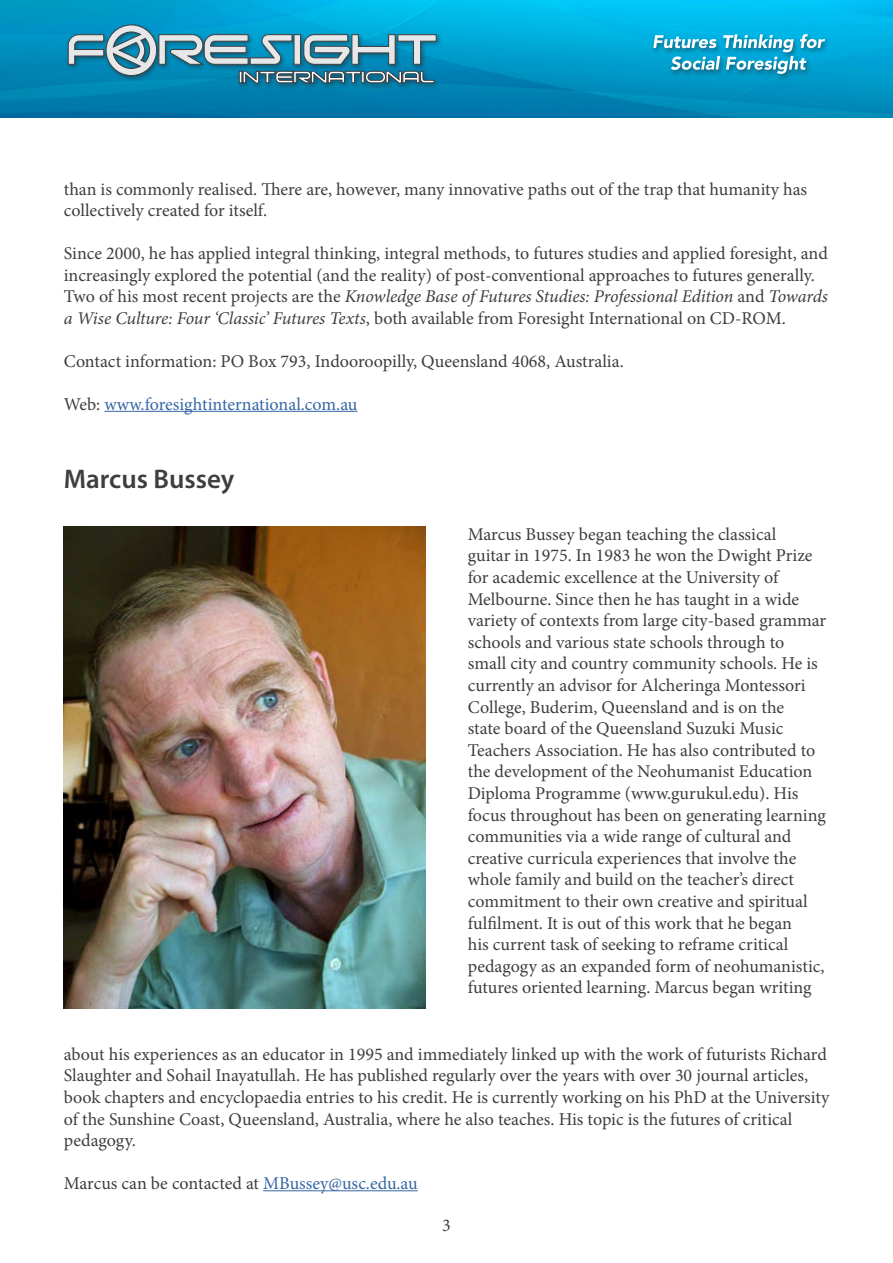
<style>
.page{position:relative;width:893px;height:1263px;background:#fff}
.page>*{position:absolute;margin:0;border:0;box-sizing:border-box;transform-origin:0 0}
.Foresight_Sub_Headin{font:600 27px "Myriad Pro";color:#3e3e3f}
.Foresight_Paragraph{font:18px/21.6px "Minion Pro";color:#3e3e3f}
.Foresight_Paragraph-2{font:18px "Minion Pro";color:#3667a4}
.s1{font-style:italic}
.s2{color:#3e3e3f}
.s3{color:#3667a4}
</style>
<div class="page">
<img style="left:0;top:0;width:893px;height:118px">
<div style="left:651px;top:32px;width:179px;height:49px;background:#231f20;opacity:.5"></div>
<svg style="left:653px;top:34px;width:172px;height:40px"></svg>
<div style="left:65px;top:23px;width:377px;height:67px;background:#231f20;opacity:.5"></div>
<svg style="left:68px;top:25px;width:369px;height:59px;background:#4899b4"></svg>
<hr style="left:104px;top:411px;width:253px;height:1px;background:#3667a4">
<img style="left:64px;top:527px;width:361px;height:482px">
<hr style="left:263px;top:1190px;width:155px;height:1px;background:#3667a4">
<p class="Foresight_Paragraph" style="left:64px;top:178px;width:745px">than is commonly realised. There are, however, many innovative paths out of the trap that humanity has collectively created for itself.</p>
<p class="Foresight_Paragraph" style="left:64px;top:243px;width:766px">Since 2000, he has applied integral thinking, integral methods, to futures studies and applied foresight, and increasingly explored the potential (and the reality) of post-conventional approaches to futures generally.<br>Two of his most recent projects are the <span class="s1">Knowledge Base of Futures Studies: Professional Edition</span> and <span class="s1">Towards a Wise Culture: Four ‘Classic’ Futures Texts</span>, both available from Foresight International on CD-ROM.</p>
<p class="Foresight_Paragraph" style="left:64px;top:350px;width:562px">Contact information: PO Box 793, Indooroopilly, Queensland 4068, Australia.</p>
<p class="Foresight_Paragraph-2" style="left:64px;top:392px;width:295px"><span class="s2">Web:</span> www.foresightinternational.com.au</p>
<p class="Foresight_Sub_Headin" style="left:64px;top:462px;width:172px">Marcus Bussey</p>
<p class="Foresight_Paragraph" style="left:468px;top:523px;width:360px">Marcus Bussey began teaching the classical<br>guitar in 1975. In 1983 he won the Dwight Prize for academic excellence at the University of Melbourne. Since then he has taught in a wide variety of contexts from large city-based grammar schools and various state schools through to small city and country community schools. He is currently an advisor for Alcheringa Montessori College, Buderim, Queensland and is on the<br>state board of the Queensland Suzuki Music Teachers Association. He has also contributed to the development of the Neohumanist Education Diploma Programme (www.gurukul.edu). His focus throughout has been on generating learning communities via a wide range of cultural and creative curricula experiences that involve the whole family and build on the teacher’s direct commitment to their own creative and spiritual fulfilment. It is out of this work that he began<br>his current task of seeking to reframe critical pedagogy as an expanded form of neohumanistic, futures oriented learning. Marcus began writing</p>
<p class="Foresight_Paragraph" style="left:64px;top:1043px;width:767px">about his experiences as an educator in 1995 and immediately linked up with the work of futurists Richard Slaughter and Sohail Inayatullah. He has published regularly over the years with over 30 journal articles, book chapters and encyclopaedia entries to his credit. He is currently working on his PhD at the University of the Sunshine Coast, Queensland, Australia, where he also teaches. His topic is the futures of critical pedagogy.</p>
<p class="Foresight_Paragraph" style="left:64px;top:1172px;width:355px">Marcus can be contacted at <span class="s3">MBussey@usc.edu.au</span></p>
<p class="Foresight_Paragraph" style="left:442px;top:1215px;width:10px">3</p>
</div>
